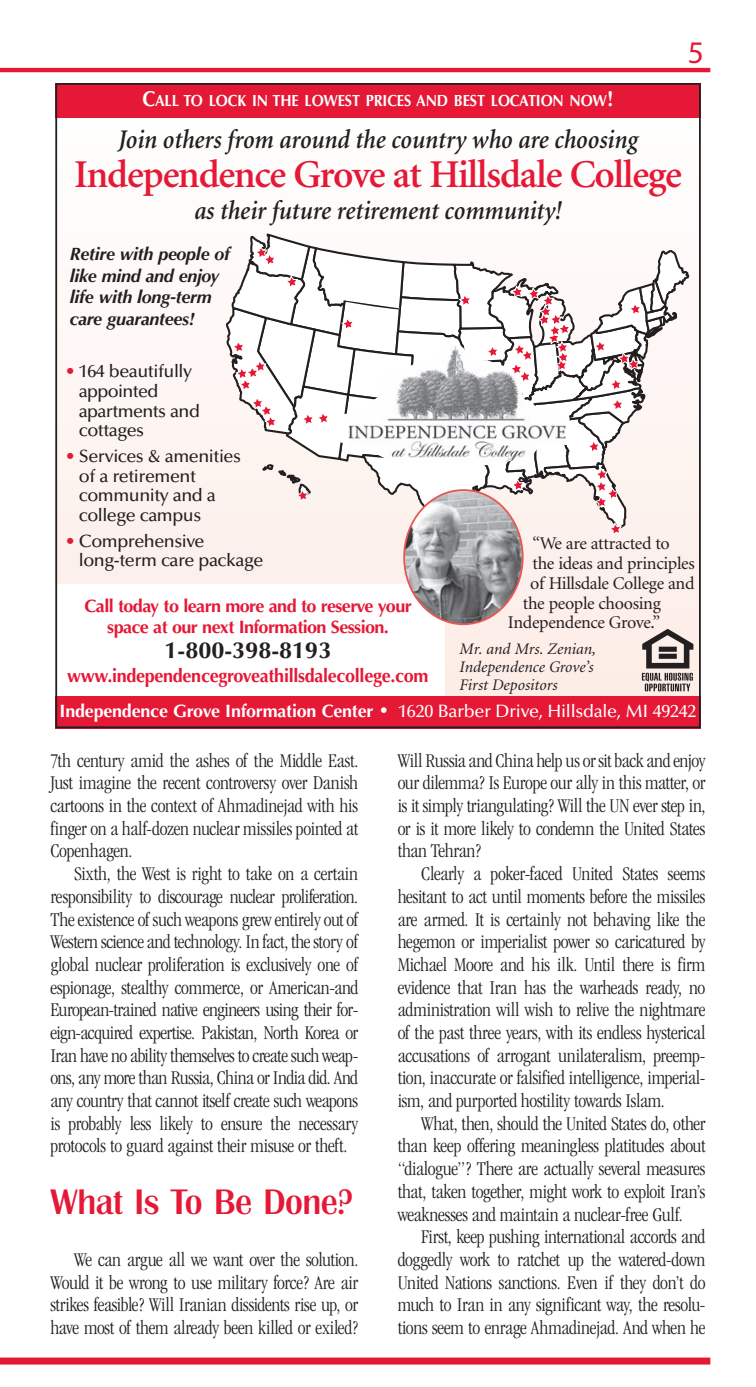
<style>
.page{position:relative;width:756px;height:1387px;background:#fff}
.page>*{position:absolute;margin:0;border:0;box-sizing:border-box;transform-origin:0 0}
.t1{font:600 39.38px "Minion";letter-spacing:-.03em;color:#e51836}
.t2{font:500 36.75px "Britannic T";letter-spacing:-.015em;color:#e51836}
.t3{font:italic 600 26.95px "Minion";color:#231f20;scale:.9 1}
.t4{font:700 23.28px "Optima";color:#231f20}
.t5{font:300 condensed 20.12px/22.8px "Garamond";letter-spacing:-.015em;color:#231f20;text-align:justify}
.t6{font:700 18.72px "Optima";letter-spacing:-.015em;color:#e51836;scale:.96 1}
.t7{font:500 17.85px/19.8px "Optima";letter-spacing:-.025em;color:#231f20}
.t8{font:17.85px "Minion";letter-spacing:-.02em;color:#231f20}
.t9{font:700 17.85px/21.5px "Optima";letter-spacing:-.035em;color:#e51836;text-align:center}
.t10{font:700 17.85px "Optima";letter-spacing:-.01em;color:#fff}
.t11{font:italic 700 17.85px/21.5px "Optima";letter-spacing:-.015em;color:#231f20}
.t12{font:italic 16.1px/17.8px "Minion";color:#231f20}
.t13{font:700 16.1px "Optima";letter-spacing:-.01em;color:#fff;scale:.9 1}
.s1{font-size:21.53px}
.s2{color:#e51836}
.s3{font-family:"Futura";font-weight:500;font-stretch:condensed}
.s4{font-weight:500}
</style>
<div class="page">
<div style="left:0;top:1357px;width:710px;height:7px;background:#e51836"></div>
<hr style="left:0;top:68px;width:710px;height:4px;background:#e51836">
<div style="left:55px;top:83px;width:645px;height:400px;background:#fdf4f0"></div>
<div style="left:55px;top:83px;width:645px;height:307px;background:#fef6f4"></div>
<div style="left:55px;top:83px;width:645px;height:183px;background:#fefaf9"></div>
<div style="left:55px;top:83px;width:645px;height:60px;background:#fefefd"></div>
<div style="left:55px;top:83px;width:645px;height:35px;background:#e51836"></div>
<svg style="left:226px;top:234px;width:467px;height:457px"></svg>
<div style="left:55px;top:695px;width:645px;height:33px;background:#e51836"></div>
<p class="t13" style="left:142px;top:91px;width:524px"><span class="s1">C</span>ALL TO LOCK IN THE LOWEST PRICES AND BEST LOCATION NOW<span class="s1">!</span></p>
<h3 class="t3" style="left:118px;top:125px;width:578px">Join others from around the country who are choosing</h3>
<h1 class="t1" style="left:74px;top:154px;width:609px">Independence Grove at Hillsdale College</h1>
<h3 class="t3" style="left:194px;top:197px;width:409px">as their future retirement community!</h3>
<p class="t11" style="left:70px;top:243px;width:162px">Retire with people of like mind and enjoy life with long-term care guarantees!</p>
<p class="t7" style="left:79px;top:362px;width:123px;text-indent:-13px"><span class="s2">•</span> 164 beautifully appointed apartments and cottages</p>
<p class="t7" style="left:79px;top:446px;width:164px;text-indent:-13px"><span class="s2">•</span> Services &amp; amenities of a retirement community and a college campus</p>
<p class="t7" style="left:79px;top:531px;width:186px;text-indent:-13px"><span class="s2">•</span> Comprehensive long-term care package</p>
<p class="t8" style="left:532px;top:534px;width:139px">“We are attracted to</p>
<p class="t8" style="left:532px;top:554px;width:164px">the ideas and principles</p>
<p class="t8" style="left:530px;top:574px;width:166px">of Hillsdale College and</p>
<p class="t8" style="left:522px;top:594px;width:139px">the people choosing</p>
<p class="t8" style="left:507px;top:613px;width:154px">Independence Grove.”</p>
<p class="t12" style="left:459px;top:640px;width:138px">Mr. and Mrs. Zenian,<br>Independence Grove’s<br>First Depositors</p>
<p class="t9" style="left:84px;top:595px;width:328px">Call today to learn more and to reserve your space at our next Information Session.</p>
<p class="t4" style="left:164px;top:636px;width:168px">1-800-398-8193</p>
<p class="t6" style="left:67px;top:664px;width:377px">www.independencegroveathillsdalecollege.com</p>
<p class="t10" style="left:60px;top:700px;width:638px">Independence Grove Information Center <span class="s3">•</span> <span class="s4">1620 Barber Drive, Hillsdale, MI 49242</span></p>
<p class="t5" style="left:50px;top:748px;width:309px">7th century amid the ashes of the Middle East.<br>Just imagine the recent controversy over Danish cartoons in the context of Ahmadinejad with his finger on a half-dozen nuclear missiles pointed at Copenhagen.</p>
<p class="t5" style="left:50px;top:862px;width:309px;text-indent:24px">Sixth, the West is right to take on a certain responsibility to discourage nuclear proliferation.<br>The existence of such weapons grew entirely out of Western science and technology. In fact, the story of global nuclear proliferation is exclusively one of espionage, stealthy commerce, or American-and European-trained native engineers using their for&shy;eign-acquired expertise. Pakistan, North Korea or Iran have no ability themselves to create such weap&shy;ons, any more than Russia, China or India did. And any country that cannot itself create such weapons is probably less likely to ensure the necessary protocols to guard against their misuse or theft.</p>
<h2 class="t2" style="left:50px;top:1181px;width:304px">What Is To Be Done?</h2>
<p class="t5" style="left:50px;top:1247px;width:309px;text-indent:24px">We can argue all we want over the solution.<br>Would it be wrong to use military force? Are air strikes feasible? Will Iranian dissidents rise up, or have most of them already been killed or exiled?</p>
<p class="t5" style="left:397px;top:748px;width:309px">Will Russia and China help us or sit back and enjoy our dilemma? Is Europe our ally in this matter, or is it simply triangulating? Will the UN ever step in, or is it more likely to condemn the United States than Tehran?</p>
<p class="t5" style="left:397px;top:862px;width:309px;text-indent:24px">Clearly a poker-faced United States seems hesitant to act until moments before the missiles are armed. It is certainly not behaving like the hegemon or imperialist power so caricatured by Michael Moore and his ilk. Until there is firm evidence that Iran has the warheads ready, no administration will wish to relive the nightmare of the past three years, with its endless hysterical accusations of arrogant unilateralism, preemp&shy;tion, inaccurate or falsified intelligence, imperial&shy;ism, and purported hostility towards Islam.</p>
<p class="t5" style="left:397px;top:1111px;width:309px;text-indent:24px">What, then, should the United States do, other than keep offering meaningless platitudes about “dialogue”? There are actually several measures that, taken together, might work to exploit Iran’s weaknesses and maintain a nuclear-free Gulf.</p>
<p class="t5" style="left:397px;top:1225px;width:309px;text-indent:24px">First, keep pushing international accords and doggedly work to ratchet up the watered-down United Nations sanctions. Even if they don’t do much to Iran in any significant way, the resolu&shy;tions seem to enrage Ahmadinejad. And when he</p>
</div>
